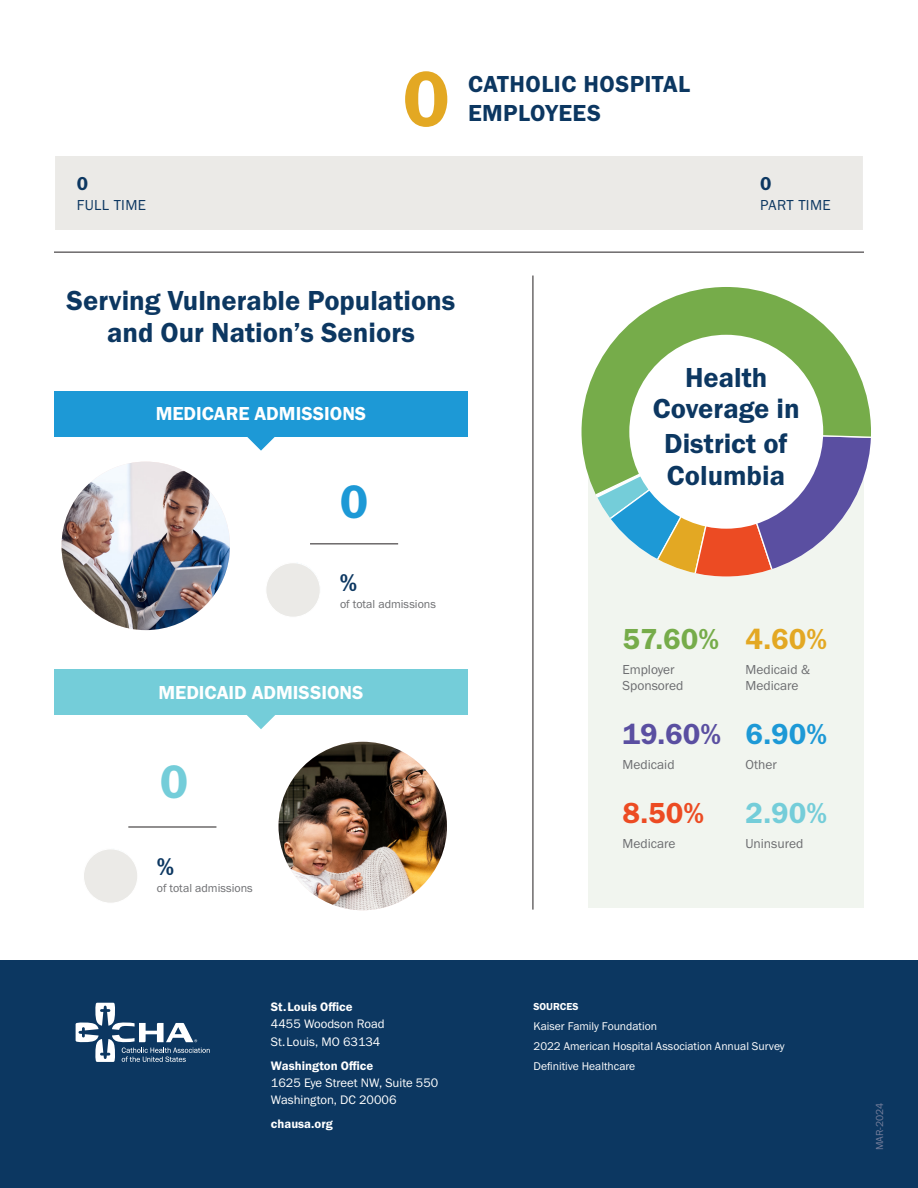
<style>
.page{position:relative;width:918px;height:1188px;background:#fff}
.page>*{position:absolute;margin:0;border:0;box-sizing:border-box;transform-origin:0 0}
.t1{font:81px "Franklin Gothic URW Dem";color:#e3a823}
.t2{font:48.6px "Franklin Gothic URW Dem";color:#1d99d6}
.t3{font:48.6px "Franklin Gothic URW Dem";color:#74cdd9}
.t4{font:30px "Franklin Gothic URW Dem";color:#76ac4a}
.t5{font:30px "Franklin Gothic URW Dem";color:#5a4fa1}
.t6{font:30px "Franklin Gothic URW Dem";color:#ec4b23}
.t7{font:30px "Franklin Gothic URW Dem";color:#e3a823}
.t8{font:30px "Franklin Gothic URW Dem";color:#1d99d6}
.t9{font:30px "Franklin Gothic URW Dem";color:#74cdd9}
.t10{font:28.5px/31.5px "Franklin Gothic URW Dem";color:#0c3761;text-align:center}
.t11{font:25.2px "Franklin Gothic URW Dem";color:#0c3761}
.t12{font:24px/28.8px "Franklin Gothic URW Dem";letter-spacing:.02em;color:#0c3761}
.t13{font:19.5px "Franklin Gothic URW Dem";color:#fff}
.t14{font:19.35px "Franklin Gothic URW Dem";color:#0c3761}
.t15{font:15px "Franklin Gothic URW Boo";letter-spacing:.025em;color:#0c3761}
.t16{font:13.5px/16.2px "Franklin Gothic URW Boo";color:#6c6d70}
.t17{font:12.75px/17.2px "Franklin Gothic URW Boo";color:#fff}
.t18{font:12.75px "Franklin Gothic URW Dem";color:#fff}
.t19{font:12px "Franklin Gothic URW Boo";color:#6c6d70}
.t20{font:11.7px "Franklin Gothic URW Boo";color:#fff}
.t21{font:10.5px "Franklin Gothic URW Boo";color:#767e9b}
.t22{font:10.5px "Franklin Gothic URW Dem";color:#fff}
</style>
<div class="page">
<hr style="left:533px;top:276px;width:1px;height:634px;background:#231f20">
<div style="left:588px;top:435px;width:276px;height:473px;background:#f1f5ef"></div>
<div style="left:0;top:960px;width:918px;height:228px;background:#0c3761"></div>
<svg style="left:76px;top:1003px;width:134px;height:59px"></svg>
<div style="left:54px;top:391px;width:414px;height:45px;background:#1d99d6"></div>
<div style="left:54px;top:669px;width:414px;height:46px;background:#74cdd9"></div>
<svg style="left:245px;top:436px;width:32px;height:15px"></svg>
<svg style="left:247px;top:715px;width:28px;height:14px"></svg>
<hr style="left:310px;top:544px;width:88px;height:1px;background:#231f20">
<hr style="left:128px;top:827px;width:88px;height:1px;background:#231f20">
<hr style="left:54px;top:252px;width:810px;height:1px;background:#231f20">
<img style="left:62px;top:462px;width:168px;height:168px;border-radius:84px">
<img style="left:279px;top:742px;width:168px;height:168px;border-radius:84px">
<div style="left:83px;top:849px;width:55px;height:54px;background:#ebeae7;border-radius:50%"></div>
<div style="left:83px;top:849px;width:55px;height:54px;border:1px solid #fff;border-radius:50%"></div>
<div style="left:266px;top:563px;width:54px;height:54px;background:#ebeae7;border-radius:50%"></div>
<div style="left:266px;top:563px;width:55px;height:54px;border:1px solid #fff;border-radius:50%"></div>
<div style="left:55px;top:156px;width:808px;height:74px;background:#ebeae7"></div>
<svg style="left:602px;top:506px;width:249px;height:70px"></svg>
<svg style="left:582px;top:287px;width:289px;height:219px"></svg>
<div style="left:629px;top:335px;width:194px;height:194px;background:#fff;border-radius:50%"></div>
<p class="t14" style="left:77px;top:171px;width:13px">0</p>
<p class="t15" style="left:77px;top:195px;width:71px">FULL TIME</p>
<p class="t1" style="left:402px;top:49px;width:49px">0</p>
<h3 class="t12" style="left:468px;top:70px;width:224px">CATHOLIC HOSPITAL<br>EMPLOYEES</h3>
<p class="t14" style="left:760px;top:172px;width:13px">0</p>
<p class="t15" style="left:760px;top:196px;width:72px">PART TIME</p>
<h3 class="t10" style="left:67px;top:285px;width:390px">Serving Vulnerable Populations and Our Nation’s Seniors</h3>
<h3 class="t13" style="left:156px;top:401px;width:212px">MEDICARE ADMISSIONS</h3>
<p class="t2" style="left:340px;top:471px;width:30px">0</p>
<p class="t11" style="left:340px;top:567px;width:19px">%</p>
<p class="t19" style="left:340px;top:597px;width:98px">of total admissions</p>
<h3 class="t13" style="left:158px;top:680px;width:207px">MEDICAID ADMISSIONS</h3>
<p class="t3" style="left:160px;top:752px;width:30px">0</p>
<p class="t11" style="left:157px;top:851px;width:19px">%</p>
<p class="t19" style="left:157px;top:881px;width:98px">of total admissions</p>
<p class="t10" style="left:653px;top:361px;width:148px">Health<br>Coverage in</p>
<p class="t10" style="left:664px;top:428px;width:125px;text-align:left">District of<br>Columbia</p>
<p class="t4" style="left:622px;top:620px;width:98px">57.60%</p>
<p class="t16" style="left:622px;top:661px;width:63px">Employer<br>Sponsored</p>
<p class="t5" style="left:622px;top:716px;width:100px">19.60%</p>
<p class="t16" style="left:622px;top:756px;width:54px">Medicaid</p>
<p class="t6" style="left:622px;top:795px;width:83px">8.50%</p>
<p class="t16" style="left:622px;top:836px;width:55px">Medicare</p>
<p class="t7" style="left:746px;top:620px;width:83px">4.60%</p>
<p class="t16" style="left:746px;top:661px;width:66px">Medicaid &amp;<br>Medicare</p>
<p class="t8" style="left:746px;top:716px;width:83px">6.90%</p>
<p class="t16" style="left:746px;top:756px;width:33px">Other</p>
<p class="t9" style="left:746px;top:795px;width:83px">2.90%</p>
<p class="t16" style="left:746px;top:836px;width:59px">Uninsured</p>
<p class="t18" style="left:271px;top:999px;width:83px">St. Louis Office</p>
<p class="t17" style="left:271px;top:1015px;width:115px">4455 Woodson Road<br>St. Louis, MO 63134</p>
<p class="t18" style="left:271px;top:1058px;width:104px">Washington Office</p>
<p class="t17" style="left:271px;top:1074px;width:169px">1625 Eye Street NW, Suite 550<br>Washington, DC 20006</p>
<p class="t18" style="left:271px;top:1116px;width:63px">chausa.org</p>
<p class="t22" style="left:534px;top:1000px;width:47px">SOURCES</p>
<p class="t20" style="left:534px;top:1019px;width:125px">Kaiser Family Foundation</p>
<p class="t20" style="left:534px;top:1039px;width:253px">2022 American Hospital Association Annual Survey</p>
<p class="t20" style="left:534px;top:1059px;width:103px">Definitive Healthcare</p>
<p class="t21" style="left:873px;top:1150px;width:49px;rotate:-90deg">MAR-2024</p>
</div>
